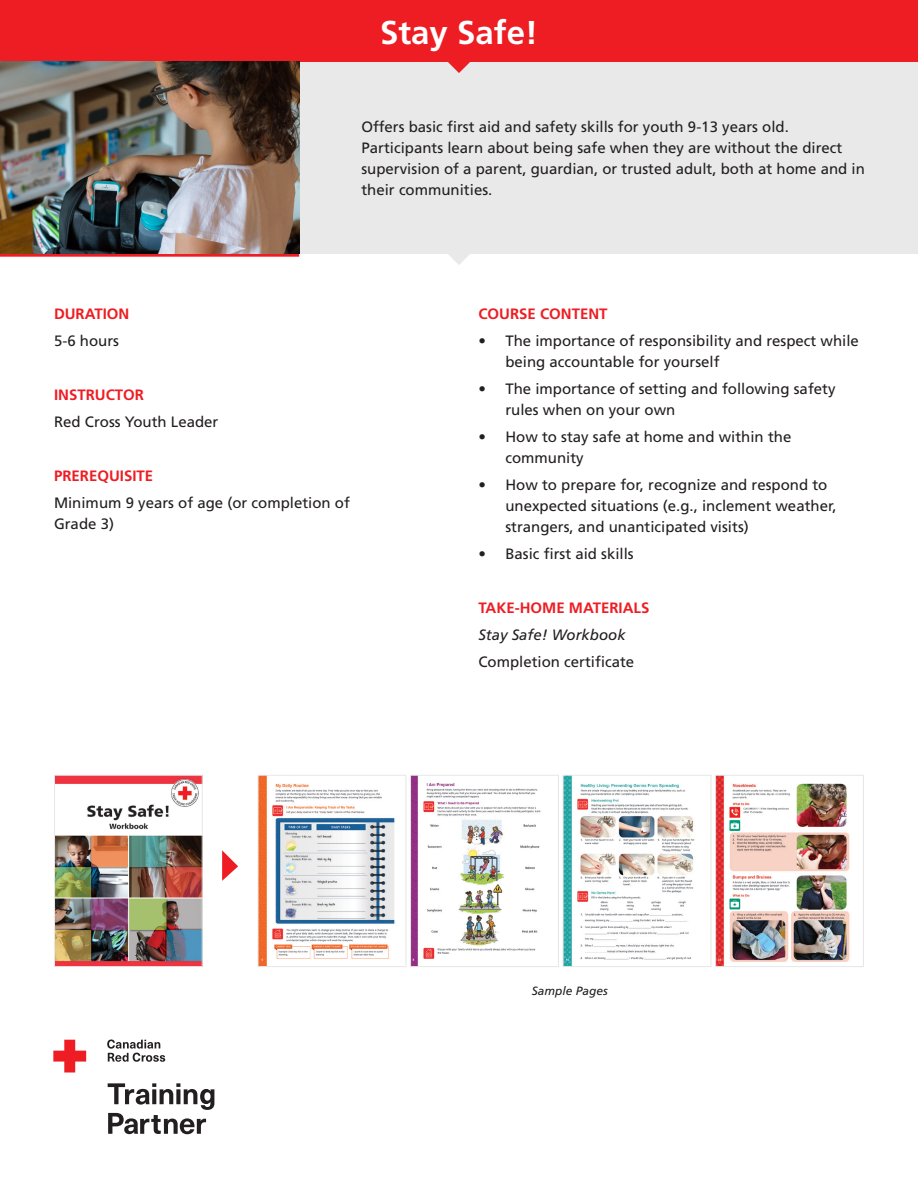
<style>
.page{position:relative;width:918px;height:1188px;background:#fff}
.page>*{position:absolute;margin:0;border:0;box-sizing:border-box;transform-origin:0 0}
.t1{font:700 33px "Frutiger LT Std";color:#fff}
.t2{font:15px/21px "Frutiger LT Std";color:#231f20}
.t3{font:700 15px "Frutiger LT Std";color:#ee1d23}
.t4{font:italic 15px "Frutiger LT Std";color:#231f20}
.t5{font:italic 12px "Frutiger LT Std";color:#231f20}
</style>
<div class="page">
<div style="left:0;top:62px;width:918px;height:192px;background:#e9e9e9"></div>
<div style="left:0;top:0;width:918px;height:62px;background:#ee1d23"></div>
<svg style="left:448px;top:62px;width:22px;height:11px"></svg>
<svg style="left:448px;top:254px;width:22px;height:11px"></svg>
<hr style="left:0;top:254px;width:299px;height:3px;background:#ee1d23">
<svg style="left:222px;top:850px;width:16px;height:31px"></svg>
<img style="left:0;top:62px;width:299px;height:192px">
<img style="left:56px;top:777px;width:145px;height:188px">
<div style="left:54px;top:775px;width:149px;height:192px;border:1px solid #e5e8e7"></div>
<img style="left:565px;top:777px;width:130px;height:188px">
<div style="left:563px;top:775px;width:148px;height:192px;border:1px solid #e5e8e7"></div>
<img style="left:717px;top:777px;width:133px;height:188px">
<div style="left:715px;top:775px;width:149px;height:192px;border:1px solid #e5e8e7"></div>
<img style="left:260px;top:777px;width:135px;height:188px">
<div style="left:258px;top:775px;width:148px;height:192px;border:1px solid #e5e8e7"></div>
<img style="left:412px;top:777px;width:129px;height:188px">
<div style="left:410px;top:775px;width:149px;height:192px;border:1px solid #e5e8e7"></div>
<svg style="left:107px;top:1040px;width:58px;height:22px"></svg>
<svg style="left:53px;top:1040px;width:33px;height:32px"></svg>
<svg style="left:108px;top:1083px;width:106px;height:51px"></svg>
<p class="t1" style="left:380px;top:13px;width:159px">Stay Safe!</p>
<p class="t2" style="left:361px;top:116px;width:505px">Offers basic first aid and safety skills for youth 9-13 years old.<br>Participants learn about being safe when they are without the direct supervision of a parent, guardian, or trusted adult, both at home and in their communities.</p>
<p class="t3" style="left:54px;top:305px;width:77px">DURATION</p>
<p class="t2" style="left:54px;top:331px;width:67px">5-6 hours</p>
<p class="t3" style="left:54px;top:386px;width:92px">INSTRUCTOR</p>
<p class="t2" style="left:54px;top:412px;width:166px">Red Cross Youth Leader</p>
<p class="t3" style="left:54px;top:467px;width:101px">PREREQUISITE</p>
<p class="t2" style="left:54px;top:493px;width:297px">Minimum 9 years of age (or completion of</p>
<p class="t2" style="left:54px;top:514px;width:62px">Grade 3)</p>
<p class="t3" style="left:478px;top:305px;width:131px">COURSE CONTENT</p>
<p class="t2" style="left:505px;top:331px;width:355px;text-indent:-27px">• The importance of responsibility and respect while being accountable for yourself</p>
<p class="t2" style="left:505px;top:379px;width:332px;text-indent:-27px">• The importance of setting and following safety rules when on your own</p>
<p class="t2" style="left:505px;top:427px;width:287px;text-indent:-27px">• How to stay safe at home and within the community</p>
<p class="t2" style="left:505px;top:475px;width:333px;text-indent:-27px">• How to prepare for, recognize and respond to unexpected situations (e.g., inclement weather, strangers, and unanticipated visits)</p>
<p class="t2" style="left:478px;top:544px;width:157px">• Basic first aid skills</p>
<p class="t3" style="left:478px;top:599px;width:172px">TAKE-HOME MATERIALS</p>
<p class="t4" style="left:478px;top:626px;width:149px">Stay Safe! Workbook</p>
<p class="t2" style="left:478px;top:652px;width:157px">Completion certificate</p>
<p class="t5" style="left:532px;top:983px;width:78px">Sample Pages</p>
</div>
